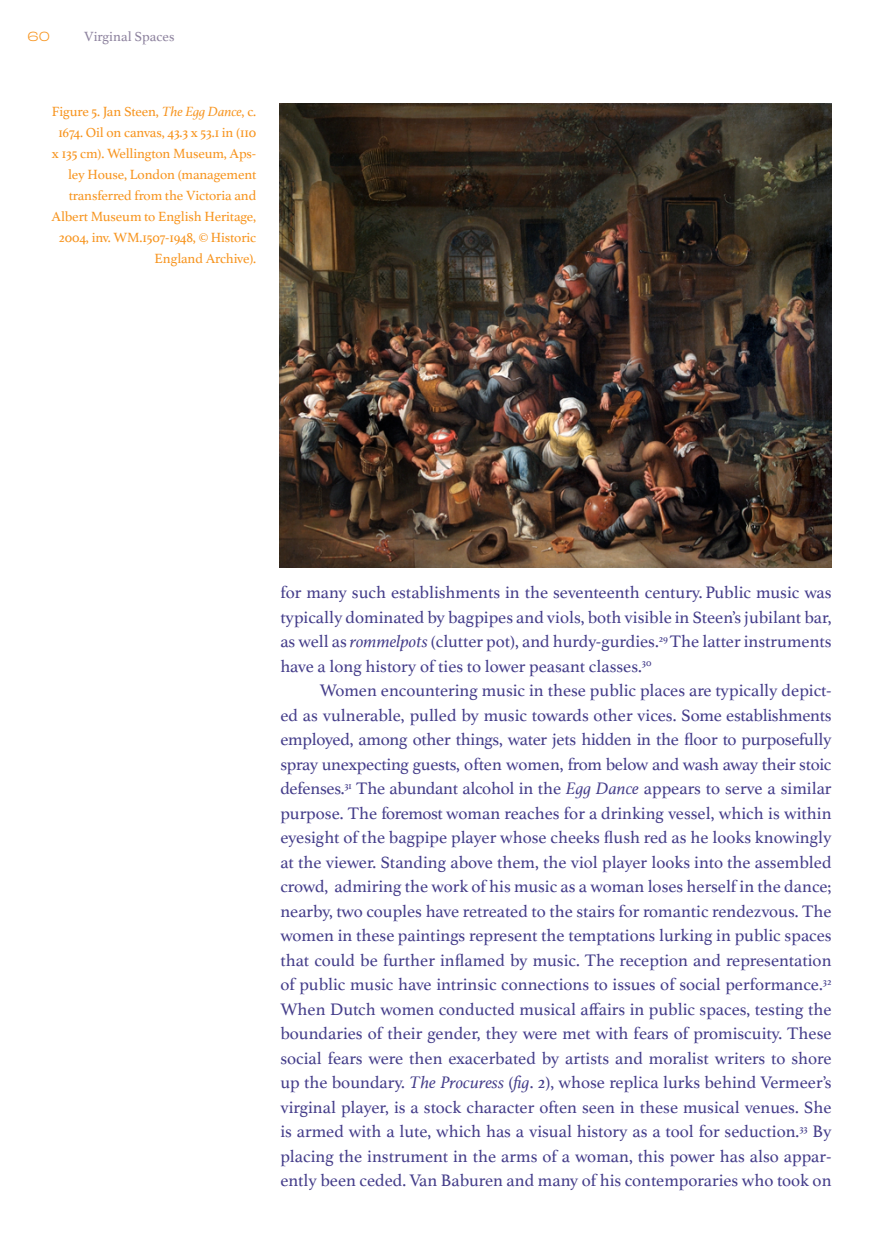
<style>
.page{position:relative;width:882px;height:1260px;background:#fff}
.page>*{position:absolute;margin:0;border:0;box-sizing:border-box;transform-origin:0 0}
.t1{font:17.5px/24.5px "Athelas";color:#443d8a;text-align:justify}
.t2{font:14px/21px "Athelas";letter-spacing:-.01em;color:#f7941e;text-align:right}
.t3{font:14px "Athelas";color:#8d829e}
.t4{font:300 expanded 14px "Roc Grotesk";color:#f7941e}
.s1{font-style:italic}
</style>
<div class="page">
<img style="left:280px;top:103px;width:552px;height:464px">
<p class="t4" style="left:28px;top:28px;width:24px">60</p>
<p class="t3" style="left:84px;top:25px;width:92px">Virginal Spaces</p>
<p class="t2" style="left:52px;top:100px;width:206px">Figure 5. Jan Steen, <span class="s1">The Egg Dance</span>, c.<br>1674. Oil on canvas, 43.3 x 53.1 in (110 x 135 cm). Wellington Museum, Aps&shy;ley House, London (management transferred from the Victoria and Albert Museum to English Heritage, 2004, inv. WM.1507-1948, © Historic England Archive).</p>
<p class="t1" style="left:280px;top:580px;width:553px">for many such establishments in the seventeenth century. Public music was typically dominated by bagpipes and viols, both visible in Steen’s jubilant bar, as well as <span class="s1">rommelpots</span> (clutter pot), and hurdy-gurdies.<sup>29</sup> The latter instruments have a long history of ties to lower peasant classes.<sup>30</sup></p>
<p class="t1" style="left:280px;top:678px;width:553px;text-indent:39px">Women encountering music in these public places are typically depict&shy;ed as vulnerable, pulled by music towards other vices. Some establishments employed, among other things, water jets hidden in the floor to purposefully spray unexpecting guests, often women, from below and wash away their stoic defenses.<sup>31</sup> The abundant alcohol in the <span class="s1">Egg Dance</span> appears to serve a similar purpose. The foremost woman reaches for a drinking vessel, which is within eyesight of the bagpipe player whose cheeks flush red as he looks knowingly at the viewer. Standing above them, the viol player looks into the assembled crowd, admiring the work of his music as a woman loses herself in the dance; nearby, two couples have retreated to the stairs for romantic rendezvous. The women in these paintings represent the temptations lurking in public spaces that could be further inflamed by music. The reception and representation of public music have intrinsic connections to issues of social performance.<sup>32<br></sup>When Dutch women conducted musical affairs in public spaces, testing the boundaries of their gender, they were met with fears of promiscuity. These social fears were then exacerbated by artists and moralist writers to shore up the boundary. <span class="s1">The Procuress</span> (<span class="s1">fig</span>. 2), whose replica lurks behind Vermeer’s virginal player, is a stock character often seen in these musical venues. She is armed with a lute, which has a visual history as a tool for seduction.<sup>33</sup> By placing the instrument in the arms of a woman, this power has also appar&shy;ently been ceded. Van Baburen and many of his contemporaries who took on</p>
</div>
